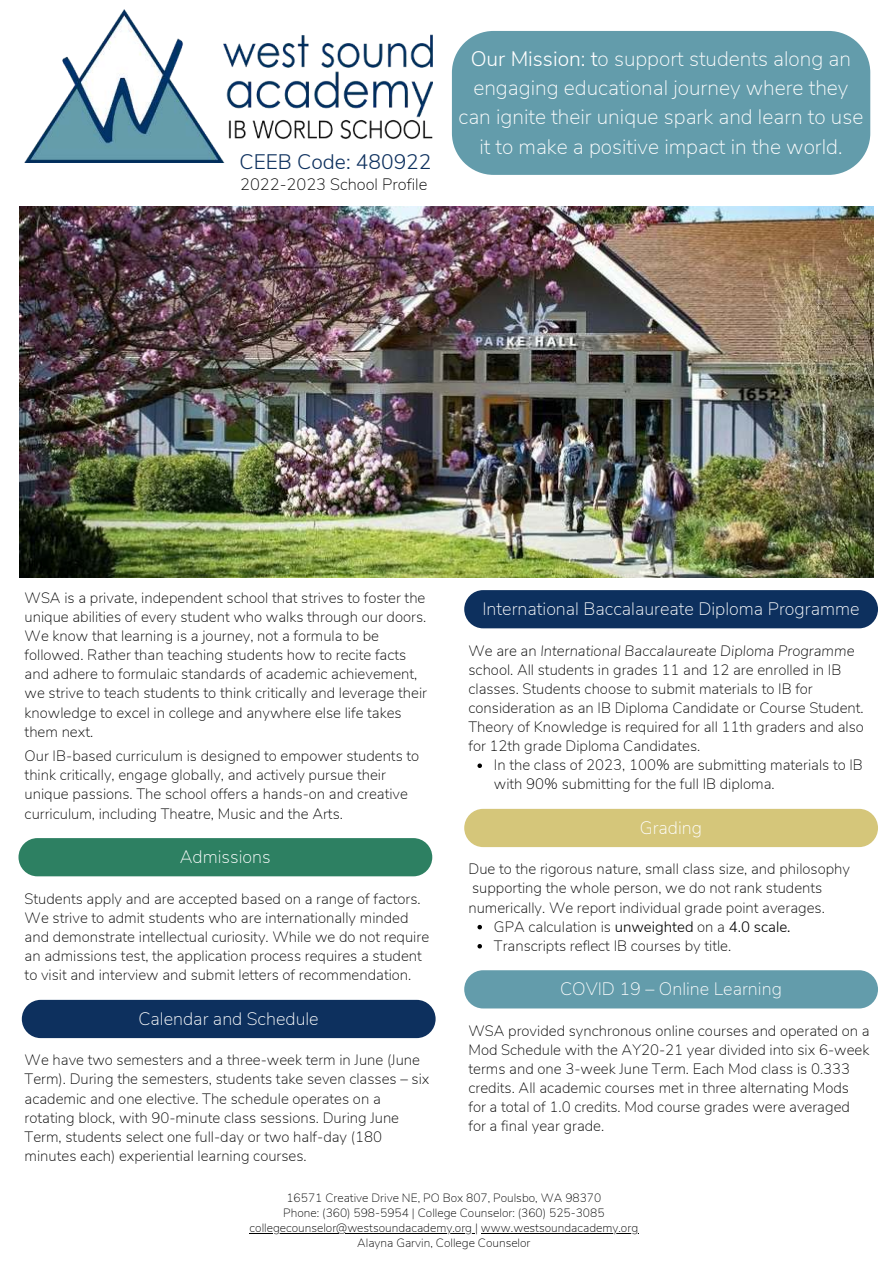
<style>
.page{position:relative;width:893px;height:1264px;background:#fff}
.page>*{position:absolute;margin:0;border:0;box-sizing:border-box;transform-origin:0 0}
.t1{font:200 21px/29.2px "Nunito Sans";color:#fff;text-align:center}
.t2{font:300 21px "Nunito Sans";color:#0d305e}
.t3{font:200 18px "Nunito Sans";color:#fff}
.t4{font:200 16.5px "Nunito Sans";color:#000}
.t5{font:200 15px/19px "Nunito Sans";color:#000}
.t6{font:200 12px/15px "Nunito Sans";color:#000;text-align:center}
.s1{font-weight:300}
.s2{font-style:italic}
</style>
<div class="page">
<div style="left:452px;top:31px;width:418px;height:144px;background:#639cab"></div>
<img style="left:20px;top:206px;width:853px;height:371px">
<div style="left:464px;top:590px;width:413px;height:38px;background:#0d305e;border-radius:19px"></div>
<div style="left:464px;top:808px;width:413px;height:39px;background:#d5c67a;border-radius:19px"></div>
<div style="left:18px;top:838px;width:414px;height:38px;background:#2d8062;border-radius:19px"></div>
<div style="left:22px;top:999px;width:413px;height:39px;background:#0d305e;border-radius:19px"></div>
<div style="left:464px;top:970px;width:413px;height:38px;background:#639cab;border-radius:19px"></div>
<img style="left:25px;top:9px;width:408px;height:153px">
<hr style="left:249px;top:1232px;width:226px;height:1px;background:#000">
<hr style="left:481px;top:1232px;width:157px;height:1px;background:#000">
<svg style="left:477px;top:763px;width:5px;height:5px"></svg>
<svg style="left:477px;top:924px;width:5px;height:5px"></svg>
<svg style="left:477px;top:944px;width:5px;height:4px"></svg>
<h1 class="t2" style="left:239px;top:146px;width:193px">CEEB Code: 480922</h1>
<p class="t4" style="left:240px;top:172px;width:189px">2022-2023 School Profile</p>
<h1 class="t1" style="left:458px;top:43px;width:406px"><span class="s1">Our Mission: t</span>o support students along an engaging educational journey where they can ignite their unique spark and learn to use it to make a positive impact in the world.</h1>
<p class="t5" style="left:25px;top:587px;width:404px">WSA is a private, independent school that strives to foster the unique abilities of every student who walks through our doors.<br>We know that learning is a journey, not a formula to be followed. Rather than teaching students how to recite facts and adhere to formulaic standards of academic achievement, we strive to teach students to think critically and leverage their knowledge to excel in college and anywhere else life takes them next.</p>
<p class="t5" style="left:25px;top:745px;width:396px">Our IB-based curriculum is designed to empower students to think critically, engage globally, and actively pursue their unique passions. The school offers a hands-on and creative curriculum, including Theatre, Music and the Arts.</p>
<p class="t3" style="left:180px;top:843px;width:92px">Admissions</p>
<p class="t5" style="left:25px;top:888px;width:406px">Students apply and are accepted based on a range of factors.<br>We strive to admit students who are internationally minded and demonstrate intellectual curiosity. While we do not require an admissions test, the application process requires a student to visit and interview and submit letters of recommendation.</p>
<p class="t3" style="left:138px;top:1005px;width:182px">Calendar and Schedule</p>
<p class="t5" style="left:25px;top:1049px;width:406px">We have two semesters and a three-week term in June (June Term). During the semesters, students take seven classes – six academic and one elective. The schedule operates on a rotating block, with 90-minute class sessions. During June Term, students select one full-day or two half-day (180 minutes each) experiential learning courses.</p>
<p class="t3" style="left:482px;top:595px;width:378px">International Baccalaureate Diploma Programme</p>
<p class="t5" style="left:468px;top:640px;width:397px">We are an <span class="s2">International Baccalaureate Diploma Programme </span>school. All students in grades 11 and 12 are enrolled in IB classes. Students choose to submit materials to IB for consideration as an IB Diploma Candidate or Course Student.<br>Theory of Knowledge is required for all 11th graders and also for 12th grade Diploma Candidates.</p>
<p class="t5" style="left:494px;top:754px;width:370px">In the class of 2023, 100% are submitting materials to IB with 90% submitting for the full IB diploma.</p>
<p class="t3" style="left:639px;top:814px;width:64px">Grading</p>
<p class="t5" style="left:468px;top:858px;width:383px">Due to the rigorous nature, small class size, and philosophy supporting the whole person, we do not rank students numerically. We report individual grade point averages.</p>
<p class="t5" style="left:494px;top:916px;width:298px">GPA calculation is <span class="s1">unweighted</span> on a <span class="s1">4.0 scale.<br></span>Transcripts reflect IB courses by title.</p>
<p class="t3" style="left:560px;top:975px;width:223px">COVID 19 – Online Learning</p>
<p class="t5" style="left:468px;top:1020px;width:402px">WSA provided synchronous online courses and operated on a Mod Schedule with the AY20-21 year divided into six 6-week terms and one 3-week June Term. Each Mod class is 0.333 credits. All academic courses met in three alternating Mods for a total of 1.0 credits. Mod course grades were averaged for a final year grade.</p>
<p class="t6" style="left:249px;top:1189px;width:390px">16571 Creative Drive NE, PO Box 807, Poulsbo, WA 98370<br>Phone: (360) 598-5954 | College Counselor: (360) 525-3085 collegecounselor@westsoundacademy.org | www.westsoundacademy.org Alayna Garvin, College Counselor</p>
</div>
